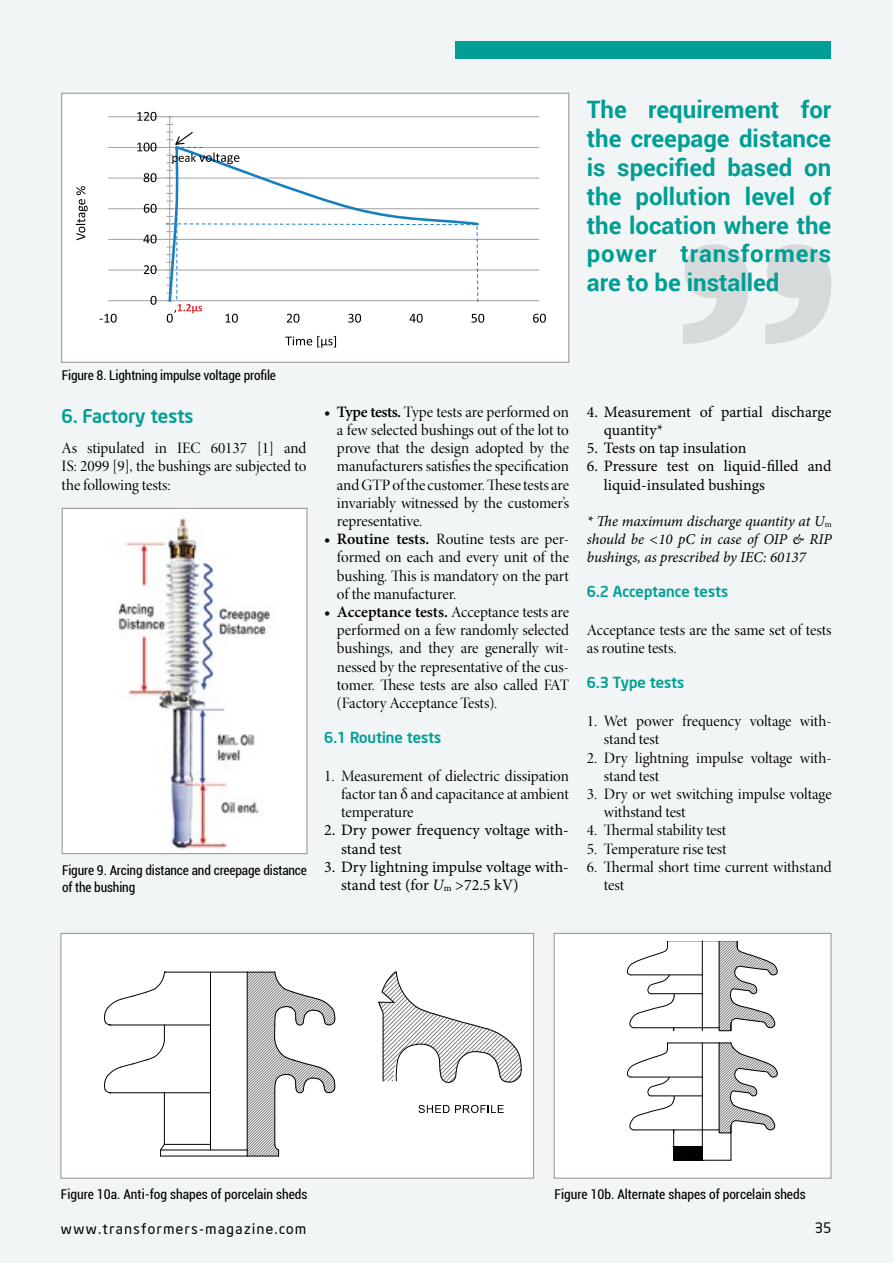
<style>
.page{position:relative;width:893px;height:1263px;background:#f1f5f6}
.page>*{position:absolute;margin:0;border:0;box-sizing:border-box;transform-origin:0 0}
.t1{font:700 24px/28.8px "Roboto";color:#009e94;text-align:justify}
.t2{font:500 18.75px "Neo Sans Intel";color:#009e94}
.t3{font:15.9px/18.1px "Minion Pro Disp";letter-spacing:-.005em;color:#000;text-align:justify}
.t4{font:15.9px/18.1px "Minion Pro";letter-spacing:-.005em;color:#000}
.t5{font:italic 15px/18.1px "Minion Pro";letter-spacing:-.005em;color:#000;text-align:justify}
.t6{font:500 15px "Neo Sans Intel";color:#009e94}
.t7{font:14.25px "Neo Sans Intel";letter-spacing:.11em;color:#000}
.t8{font:condensed 13.5px/16.5px "Roboto";letter-spacing:-.01em;color:#000}
.s1{font-family:"Minion Pro";font-weight:600}
.s2{font-style:italic}
.s3{font-size:9.6px}
.s4{font-family:"Minion Pro Disp";font-style:normal;font-size:9px}
</style>
<div class="page">
<div style="left:60px;top:933px;width:474px;height:246px;background:#fff;border:1px solid #9d9d9c"></div>
<div style="left:554px;top:933px;width:278px;height:246px;background:#fff;border:1px solid #9d9d9c"></div>
<svg style="left:683px;top:244px;width:148px;height:100px"></svg>
<div style="left:62px;top:93px;width:507px;height:269px;background:#fff"></div>
<hr style="left:108px;top:270px;width:431px;height:1px;background:#a2a2a2">
<hr style="left:108px;top:239px;width:431px;height:1px;background:#a2a2a2">
<hr style="left:108px;top:208px;width:431px;height:1px;background:#a2a2a2">
<hr style="left:108px;top:178px;width:431px;height:1px;background:#a2a2a2">
<hr style="left:108px;top:147px;width:431px;height:1px;background:#a2a2a2">
<hr style="left:108px;top:116px;width:431px;height:1px;background:#a2a2a2">
<hr style="left:169px;top:117px;width:1px;height:184px;background:#a2a2a2">
<hr style="left:108px;top:300px;width:431px;height:1px;background:#a2a2a2">
<svg style="left:151px;top:296px;width:6px;height:9px"></svg>
<svg style="left:144px;top:265px;width:13px;height:9px"></svg>
<svg style="left:143px;top:235px;width:14px;height:8px"></svg>
<svg style="left:144px;top:204px;width:13px;height:9px"></svg>
<svg style="left:144px;top:173px;width:13px;height:9px"></svg>
<svg style="left:137px;top:143px;width:19px;height:8px"></svg>
<svg style="left:137px;top:112px;width:19px;height:9px"></svg>
<svg style="left:100px;top:314px;width:17px;height:9px"></svg>
<svg style="left:533px;top:314px;width:13px;height:9px"></svg>
<svg style="left:76px;top:186px;width:12px;height:54px"></svg>
<svg style="left:285px;top:336px;width:51px;height:12px"></svg>
<svg style="left:165px;top:132px;width:319px;height:191px"></svg>
<div style="left:61px;top:93px;width:508px;height:270px;border:1px solid #9d9d9c"></div>
<div style="left:62px;top:508px;width:245px;height:345px;background:#fff"></div>
<img style="left:118px;top:517px;width:152px;height:333px">
<div style="left:62px;top:508px;width:246px;height:346px;border:1px solid #9d9d9c"></div>
<svg style="left:378px;top:971px;width:144px;height:112px"></svg>
<hr style="left:161px;top:1156px;width:87px;height:1px;background:#000">
<hr style="left:161px;top:1150px;width:87px;height:1px;background:#000">
<hr style="left:164px;top:1144px;width:46px;height:1px;background:#000">
<hr style="left:109px;top:1024px;width:101px;height:1px;background:#000">
<hr style="left:164px;top:1092px;width:1px;height:52px;background:#000">
<svg style="left:160px;top:1143px;width:5px;height:13px"></svg>
<hr style="left:109px;top:1092px;width:101px;height:1px;background:#000">
<svg style="left:104px;top:971px;width:62px;height:122px"></svg>
<hr style="left:165px;top:972px;width:83px;height:1px;background:#000">
<hr style="left:248px;top:1156px;width:31px;height:1px;background:#000">
<svg style="left:247px;top:971px;width:89px;height:185px"></svg>
<hr style="left:210px;top:972px;width:1px;height:178px;background:#000">
<svg style="left:419px;top:1105px;width:85px;height:8px"></svg>
<hr style="left:247px;top:972px;width:1px;height:184px;background:#000">
<svg style="left:627px;top:941px;width:151px;height:90px"></svg>
<hr style="left:631px;top:974px;width:71px;height:1px;background:#000">
<hr style="left:651px;top:993px;width:51px;height:1px;background:#000">
<hr style="left:634px;top:1027px;width:85px;height:1px;background:#000">
<svg style="left:627px;top:1042px;width:151px;height:119px"></svg>
<div style="left:674px;top:1146px;width:28px;height:14px;border:1px solid #000"></div>
<div style="left:455px;top:41px;width:376px;height:17px;background:#009e94"></div>
<h1 class="t1" style="left:587px;top:95px;width:246px">The requirement for the creepage distance is specified based on the pollution level of the location where the power transformers are to be installed</h1>
<p class="t8" style="left:62px;top:367px;width:216px">Figure 8. Lightning impulse voltage profile</p>
<p class="t2" style="left:62px;top:404px;width:133px">6. Factory tests</p>
<p class="t3" style="left:62px;top:439px;width:246px">As stipulated in IEC 60137 [1] and IS: 2099 [9], the bushings are subjected to the following tests:</p>
<p class="t8" style="left:62px;top:862px;width:246px">Figure 9. Arcing distance and creepage distance of the bushing</p>
<p class="t3" style="left:337px;top:403px;width:234px;text-indent:-13px"><span class="s1">• Type tests.</span> Type tests are performed on a few selected bushings out of the lot to prove that the design adopted by the manufacturers satisfies the specification and GTP of the customer. These tests are invariably witnessed by the customer’s representative.</p>
<p class="t3" style="left:337px;top:530px;width:234px;text-indent:-13px"><span class="s1">• Routine tests.</span> Routine tests are per&shy;formed on each and every unit of the bushing. This is mandatory on the part of the manufacturer.</p>
<p class="t3" style="left:337px;top:603px;width:234px;text-indent:-13px"><span class="s1">• Acceptance tests.</span> Acceptance tests are performed on a few randomly selected bushings, and they are generally wit&shy;nessed by the representative of the cus&shy;tomer. These tests are also called FAT (Factory Acceptance Tests).</p>
<p class="t6" style="left:324px;top:728px;width:119px">6.1 Routine tests</p>
<p class="t3" style="left:341px;top:767px;width:229px;text-indent:-17px">1. Measurement of dielectric dissipation factor tan δ and capacitance at ambient temperature</p>
<p class="t4" style="left:341px;top:821px;width:229px;text-indent:-17px">2. Dry power frequency voltage with&shy;stand test</p>
<p class="t4" style="left:341px;top:858px;width:229px;text-indent:-17px">3. Dry lightning impulse voltage with&shy;stand test (for <span class="s2">U</span><span class="s3">m</span> &gt;72.5 kV)</p>
<p class="t4" style="left:604px;top:403px;width:229px;text-indent:-17px">4. Measurement of partial discharge quantity*</p>
<p class="t4" style="left:587px;top:439px;width:161px">5. Tests on tap insulation</p>
<p class="t4" style="left:604px;top:457px;width:229px;text-indent:-17px">6. Pressure test on liquid-filled and liquid-insulated bushings</p>
<p class="t5" style="left:587px;top:512px;width:246px">* The maximum discharge quantity at U<span class="s4">m </span>should be &lt;10 pC in case of OIP &amp; RIP bushings, as prescribed by IEC: 60137</p>
<p class="t6" style="left:587px;top:582px;width:143px">6.2 Acceptance tests</p>
<p class="t3" style="left:587px;top:621px;width:246px">Acceptance tests are the same set of tests as routine tests.</p>
<p class="t6" style="left:587px;top:673px;width:99px">6.3 Type tests</p>
<p class="t3" style="left:604px;top:712px;width:229px;text-indent:-17px">1. Wet power frequency voltage with&shy;stand test</p>
<p class="t3" style="left:604px;top:749px;width:229px;text-indent:-17px">2. Dry lightning impulse voltage with&shy;stand test</p>
<p class="t3" style="left:604px;top:785px;width:229px;text-indent:-17px">3. Dry or wet switching impulse voltage withstand test</p>
<p class="t3" style="left:587px;top:822px;width:141px">4. Thermal stability test</p>
<p class="t3" style="left:587px;top:840px;width:141px">5. Temperature rise test</p>
<p class="t3" style="left:604px;top:858px;width:229px;text-indent:-17px">6. Thermal short time current withstand test</p>
<p class="t8" style="left:61px;top:1185px;width:248px">Figure 10a. Anti-fog shapes of porcelain sheds</p>
<p class="t8" style="left:554px;top:1185px;width:253px">Figure 10b. Alternate shapes of porcelain sheds</p>
<p class="t7" style="left:61px;top:1220px;width:247px">www.transformers-magazine.com</p>
<p class="t7" style="left:815px;top:1219px;width:18px">35</p>
</div>
